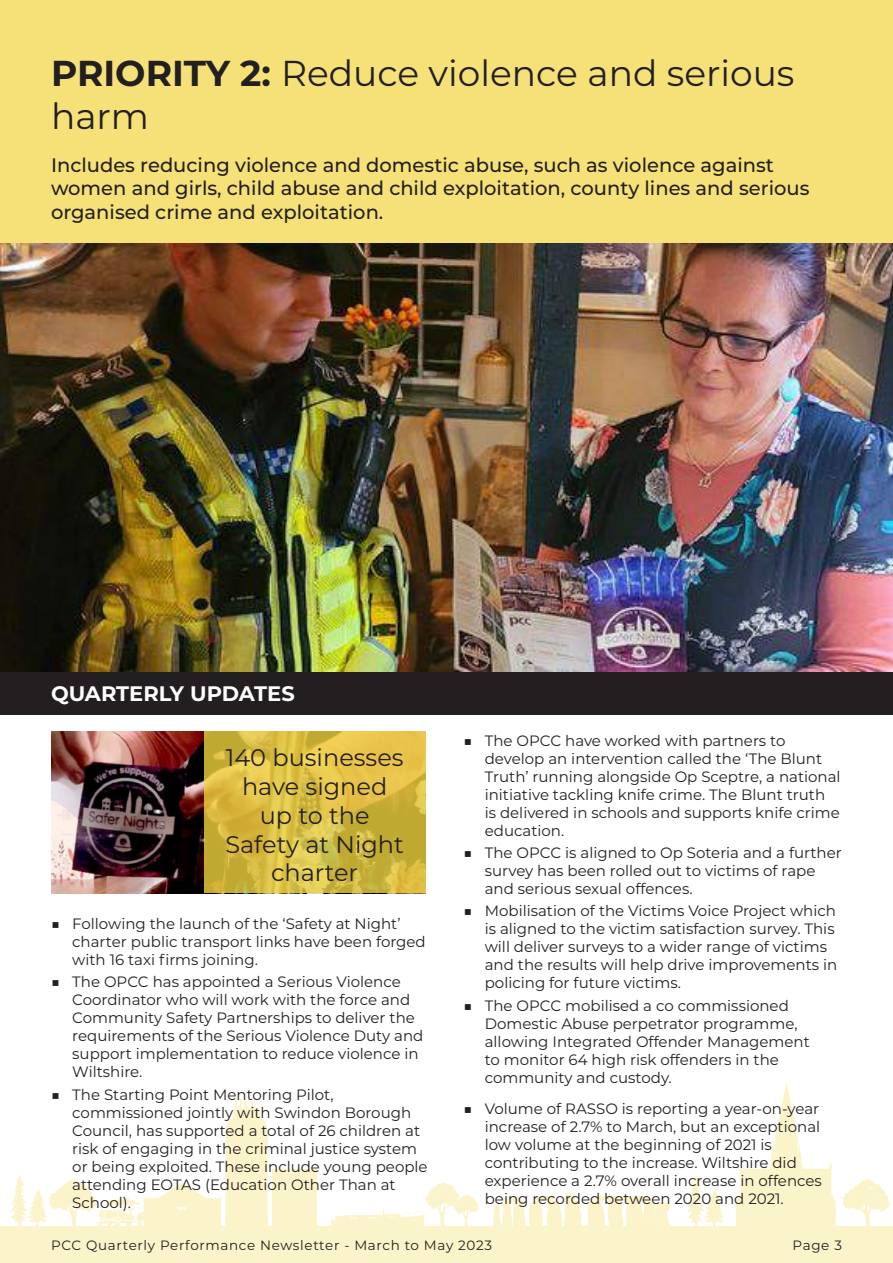
<style>
.page{position:relative;width:893px;height:1263px;background:#fff}
.page>*{position:absolute;margin:0;border:0;box-sizing:border-box;transform-origin:0 0}
.t1{font:36px/43.2px "Montserrat";color:#231f20}
.t2{font:24px/28.8px "Montserrat";color:#231f20;text-align:center}
.t3{font:700 21px "Montserrat";color:#fff}
.t4{font:500 19.5px/23.4px "Montserrat";color:#231f20}
.t5{font:15px/18px "Montserrat";color:#231f20}
.t6{font:13.5px "Montserrat";letter-spacing:.05em;color:#231f20}
.s1{font-weight:700}
</style>
<div class="page">
<svg style="left:736px;top:1083px;width:100px;height:143px"></svg>
<div style="left:0;top:1226px;width:893px;height:37px;background:#fbf3c9"></div>
<div style="left:272px;top:1169px;width:44px;height:57px;background:#fbf3c9"></div>
<svg style="left:493px;top:1193px;width:177px;height:33px"></svg>
<svg style="left:687px;top:1174px;width:38px;height:52px"></svg>
<svg style="left:331px;top:1182px;width:148px;height:44px"></svg>
<svg style="left:11px;top:1097px;width:257px;height:129px"></svg>
<svg style="left:842px;top:1179px;width:49px;height:47px"></svg>
<div style="left:0;top:672px;width:893px;height:42px;background:#231f20"></div>
<img style="left:0;top:242px;width:893px;height:430px">
<div style="left:0;top:0;width:893px;height:242px;background:#f5e178"></div>
<img style="left:51px;top:731px;width:153px;height:162px">
<svg style="left:204px;top:731px;width:221px;height:162px;background:#d7bb42"></svg>
<h1 class="t1" style="left:51px;top:50px;width:745px"><span class="s1">PRIORITY 2:</span> Reduce violence and serious harm</h1>
<h3 class="t4" style="left:51px;top:153px;width:760px">Includes reducing violence and domestic abuse, such as violence against women and girls, child abuse and child exploitation, county lines and serious organised crime and exploitation.</h3>
<h3 class="t3" style="left:51px;top:678px;width:245px">QUARTERLY UPDATES</h3>
<h2 class="t2" style="left:225px;top:742px;width:180px">140 businesses have signed up to the<br>Safety at Night charter</h2>
<p class="t5" style="left:72px;top:914px;width:355px;text-indent:-21px">■ Following the launch of the ‘Safety at Night’ charter public transport links have been forged with 16 taxi firms joining.</p>
<p class="t5" style="left:72px;top:972px;width:353px;text-indent:-21px">■ The OPCC has appointed a Serious Violence Coordinator who will work with the force and Community Safety Partnerships to deliver the requirements of the Serious Violence Duty and support implementation to reduce violence in Wiltshire.</p>
<p class="t5" style="left:72px;top:1085px;width:357px;text-indent:-21px">■ The Starting Point Mentoring Pilot, commissioned jointly with Swindon Borough Council, has supported a total of 26 children at risk of engaging in the criminal justice system or being exploited. These include young people attending EOTAS (Education Other Than at School).</p>
<p class="t5" style="left:485px;top:731px;width:357px;text-indent:-21px">■ The OPCC have worked with partners to develop an intervention called the ‘The Blunt Truth’ running alongside Op Sceptre, a national initiative tackling knife crime. The Blunt truth<br>is delivered in schools and supports knife crime education.</p>
<p class="t5" style="left:485px;top:843px;width:358px;text-indent:-21px">■ The OPCC is aligned to Op Soteria and a further survey has been rolled out to victims of rape and serious sexual offences.</p>
<p class="t5" style="left:485px;top:902px;width:354px;text-indent:-21px">■ Mobilisation of the Victims Voice Project which is aligned to the victim satisfaction survey. This will deliver surveys to a wider range of victims and the results will help drive improvements in policing for future victims.</p>
<p class="t5" style="left:485px;top:996px;width:327px;text-indent:-21px">■ The OPCC mobilised a co commissioned Domestic Abuse perpetrator programme, allowing Integrated Offender Management to monitor 64 high risk offenders in the community and custody.</p>
<p class="t5" style="left:485px;top:1099px;width:339px;text-indent:-21px">■ Volume of RASSO is reporting a year-on-year increase of 2.7% to March, but an exceptional low volume at the beginning of 2021 is contributing to the increase. Wiltshire did experience a 2.7% overall increase in offences being recorded between 2020 and 2021.</p>
<p class="t6" style="left:51px;top:1236px;width:443px">PCC Quarterly Performance Newsletter - March to May 2023</p>
<p class="t6" style="left:792px;top:1236px;width:51px">Page 3</p>
</div>
